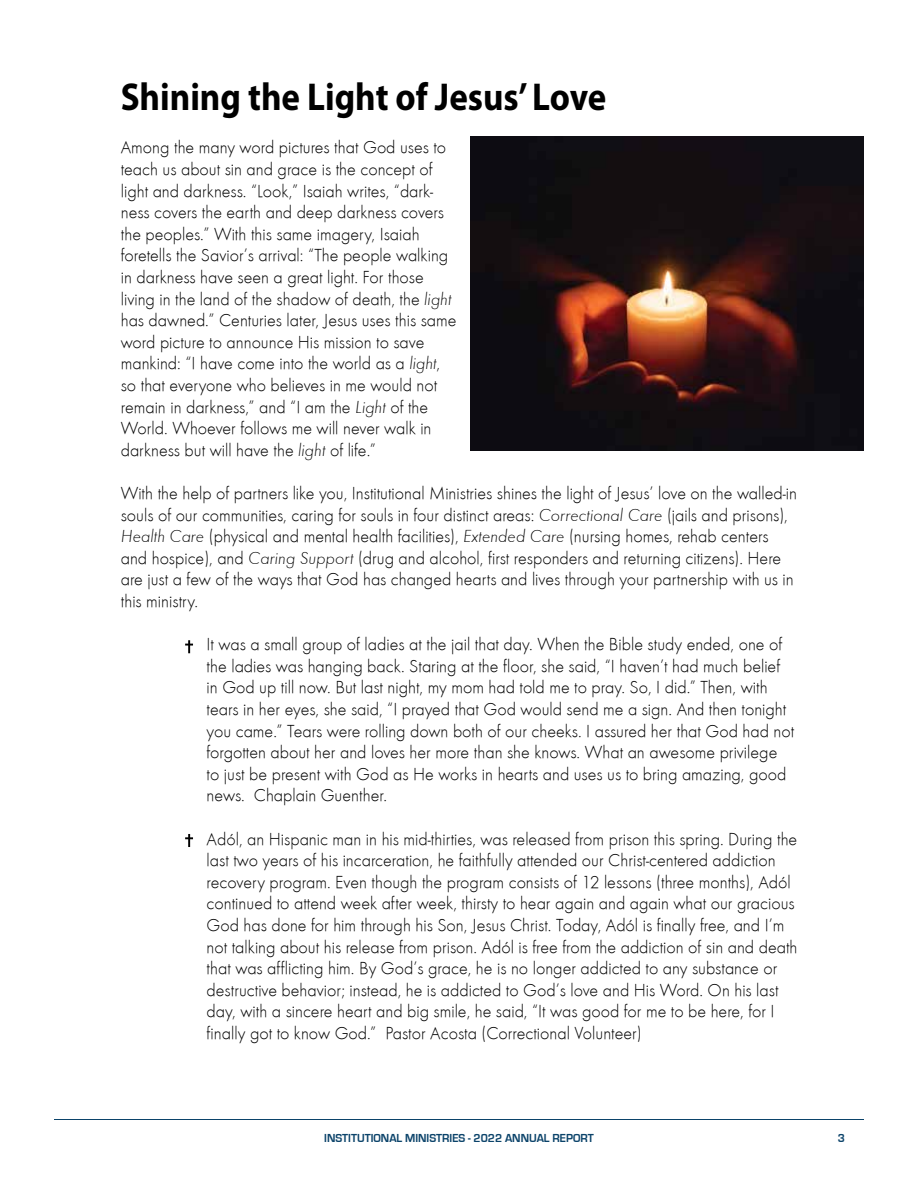
<style>
.page{position:relative;width:918px;height:1188px;background:#fff}
.page>*{position:absolute;margin:0;border:0;box-sizing:border-box;transform-origin:0 0}
.t1{font:700 39px "Myriad Pro";color:#000;scale:.9 1}
.t2{font:18px/21.6px "Function LH Light";color:#000}
.t3{font:700 12px "Eurostile";color:#0b436a;scale:.95 1}
.s1{font-style:italic}
</style>
<div class="page">
<hr style="left:54px;top:1119px;width:810px;height:1px;background:#0b436a">
<img style="left:470px;top:136px;width:394px;height:314px">
<svg style="left:185px;top:640px;width:8px;height:13px"></svg>
<svg style="left:185px;top:834px;width:8px;height:13px"></svg>
<h1 class="t1" style="left:121px;top:72px;width:541px">Shining the Light of Jesus’ Love</h1>
<p class="t2" style="left:121px;top:137px;width:337px">Among the many word pictures that God uses to teach us about sin and grace is the concept of light and darkness. “Look,” Isaiah writes, “dark&shy;ness covers the earth and deep darkness covers the peoples.” With this same imagery, Isaiah foretells the Savior’s arrival: “The people walking in darkness have seen a great light. For those living in the land of the shadow of death, the <span class="s1">light </span>has dawned.” Centuries later, Jesus uses this same word picture to announce His mission to save mankind: “I have come into the world as a <span class="s1">light</span>, so that everyone who believes in me would not remain in darkness,” and “I am the <span class="s1">Light</span> of the World. Whoever follows me will never walk in darkness but will have the <span class="s1">light</span> of life.”</p>
<p class="t2" style="left:121px;top:483px;width:678px">With the help of partners like you, Institutional Ministries shines the light of Jesus’ love on the walled-in souls of our communities, caring for souls in four distinct areas: <span class="s1">Correctional Care</span> (jails and prisons), <span class="s1">Health Care</span> (physical and mental health facilities), <span class="s1">Extended Care</span> (nursing homes, rehab centers and hospice), and <span class="s1">Caring Support</span> (drug and alcohol, first responders and returning citizens). Here are just a few of the ways that God has changed hearts and lives through your partnership with us in this ministry.</p>
<p class="t2" style="left:207px;top:634px;width:589px">It was a small group of ladies at the jail that day. When the Bible study ended, one of the ladies was hanging back. Staring at the floor, she said, “I haven’t had much belief in God up till now. But last night, my mom had told me to pray. So, I did.” Then, with tears in her eyes, she said, “I prayed that God would send me a sign. And then tonight you came.” Tears were rolling down both of our cheeks. I assured her that God had not forgotten about her and loves her more than she knows. What an awesome privilege to just be present with God as He works in hearts and uses us to bring amazing, good news. Chaplain Guenther.</p>
<p class="t2" style="left:207px;top:828px;width:592px">Adól, an Hispanic man in his mid-thirties, was released from prison this spring. During the last two years of his incarceration, he faithfully attended our Christ-centered addiction recovery program. Even though the program consists of 12 lessons (three months), Adól continued to attend week after week, thirsty to hear again and again what our gracious God has done for him through his Son, Jesus Christ. Today, Adól is finally free, and I’m not talking about his release from prison. Adól is free from the addiction of sin and death that was afflicting him. By God’s grace, he is no longer addicted to any substance or destructive behavior; instead, he is addicted to God’s love and His Word. On his last day, with a sincere heart and big smile, he said, “It was good for me to be here, for I finally got to know God.” Pastor Acosta (Correctional Volunteer)</p>
<p class="t3" style="left:324px;top:1132px;width:285px">INSTITUTIONAL MINISTRIES - 2022 ANNUAL REPORT</p>
<p class="t3" style="left:838px;top:1132px;width:9px">3</p>
</div>
